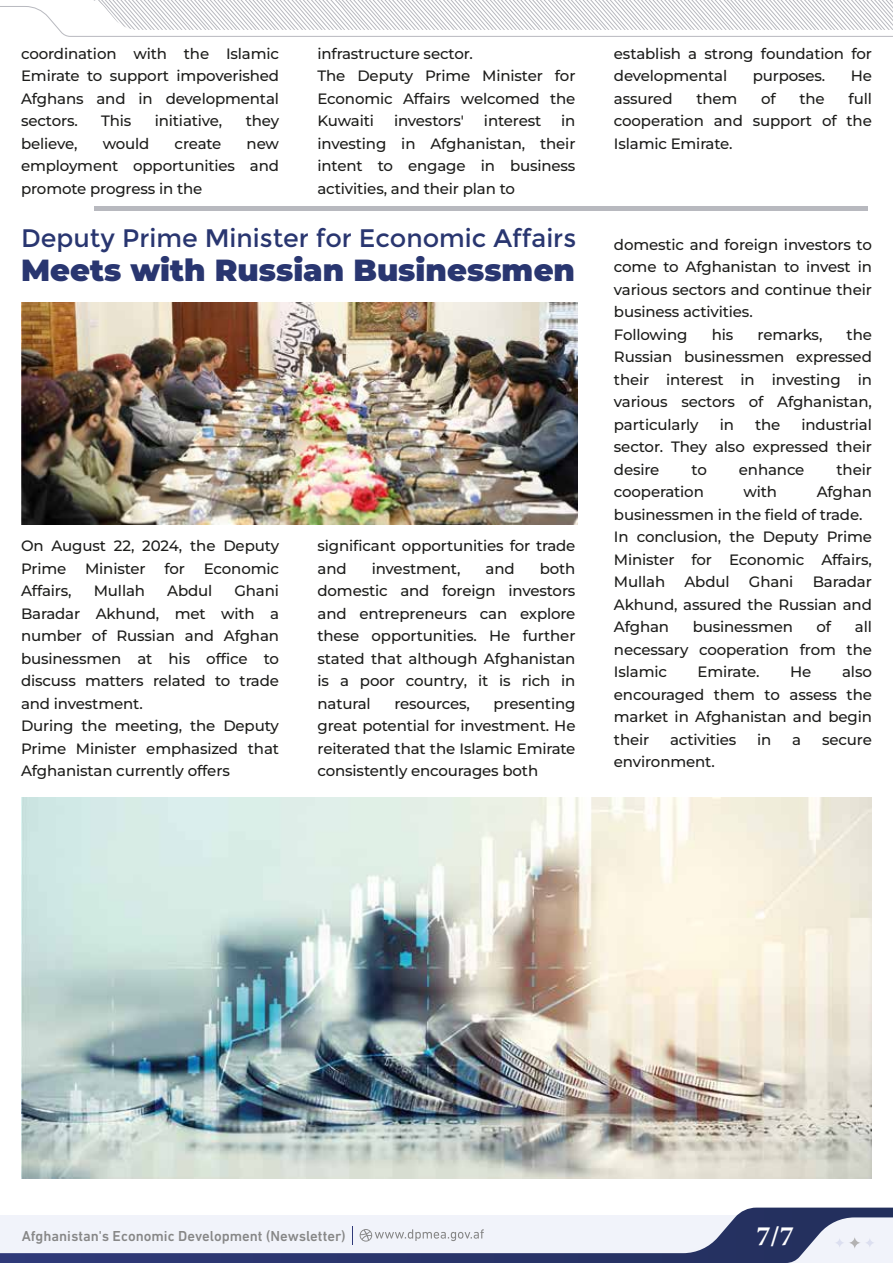
<style>
.page{position:relative;width:893px;height:1263px;background:#fff}
.page>*{position:absolute;margin:0;border:0;box-sizing:border-box;transform-origin:0 0}
.t1{font:700 33px "Bahij Lotus";color:#fff}
.t2{font:900 30.45px "Montserrat";color:#293670}
.t3{font:25.35px "Montserrat";color:#293670}
.t4{font:500 15px/22.5px "Montserrat";letter-spacing:-.01em;color:#1d1d1b;text-align:justify}
.t5{font:500 14.7px "DIN Next CYR";color:#878787}
</style>
<div class="page">
<hr style="left:95px;top:206px;width:773px;height:4px;background:#b8b9bf">
<img style="left:21px;top:303px;width:557px;height:222px">
<svg style="left:0;top:1207px;width:893px;height:56px"></svg>
<svg style="left:352px;top:1226px;width:1px;height:18px"></svg>
<svg style="left:360px;top:1229px;width:124px;height:12px"></svg>
<svg style="left:834px;top:1237px;width:11px;height:11px"></svg>
<svg style="left:864px;top:1237px;width:11px;height:11px"></svg>
<svg style="left:848px;top:1236px;width:13px;height:13px"></svg>
<svg style="left:0;top:0;width:893px;height:37px"></svg>
<img style="left:21px;top:797px;width:851px;height:382px">
<p class="t4" style="left:21px;top:42px;width:259px">coordination with the Islamic Emirate to support impoverished Afghans and in developmental sectors.</p>
<p class="t4" style="left:101px;top:109px;width:32px">This</p>
<p class="t4" style="left:155px;top:109px;width:69px">initiative,</p>
<p class="t4" style="left:246px;top:109px;width:35px">they</p>
<p class="t4" style="left:21px;top:132px;width:58px">believe,</p>
<p class="t4" style="left:103px;top:132px;width:48px">would</p>
<p class="t4" style="left:175px;top:132px;width:48px">create</p>
<p class="t4" style="left:21px;top:132px;width:259px;text-indent:226px">new employment opportunities and promote progress in the</p>
<p class="t4" style="left:317px;top:42px;width:259px;text-align:left">infrastructure sector.<br>The Deputy Prime Minister for<br>Economic Affairs welcomed the<br>Kuwaiti</p>
<p class="t4" style="left:317px;top:109px;width:259px;text-indent:244px">in investing in Afghanistan, their intent to engage in business activities, and their plan to</p>
<p class="t4" style="left:394px;top:109px;width:72px">investors'</p>
<p class="t4" style="left:484px;top:109px;width:59px">interest</p>
<h3 class="t3" style="left:21px;top:224px;width:557px">Deputy Prime Minister for Economic Affairs</h3>
<h2 class="t2" style="left:21px;top:247px;width:555px">Meets with Russian Businessmen</h2>
<p class="t4" style="left:21px;top:534px;width:259px">On August 22, 2024, the Deputy<br>Prime</p>
<p class="t4" style="left:85px;top:556px;width:62px">Minister</p>
<p class="t4" style="left:164px;top:556px;width:22px">for</p>
<p class="t4" style="left:204px;top:556px;width:77px">Economic</p>
<p class="t4" style="left:21px;top:579px;width:52px">Affairs,</p>
<p class="t4" style="left:94px;top:579px;width:53px">Mullah</p>
<p class="t4" style="left:167px;top:579px;width:47px">Abdul</p>
<p class="t4" style="left:21px;top:579px;width:259px;text-align:left;text-indent:213px">Ghani<br>Baradar Akhund, met with a number of Russian and Afghan businessmen at his office to discuss matters related to trade and investment.<br>During the meeting, the Deputy<br>Prime Minister emphasized that<br>Afghanistan currently offers</p>
<p class="t4" style="left:317px;top:534px;width:259px">significant opportunities for trade and</p>
<p class="t4" style="left:372px;top:556px;width:90px">investment,</p>
<p class="t4" style="left:486px;top:556px;width:31px">and</p>
<p class="t4" style="left:317px;top:556px;width:259px;text-indent:222px">both domestic and foreign investors and entrepreneurs can explore these opportunities. He further stated that although Afghanistan is a poor country, it is rich in natural</p>
<p class="t4" style="left:317px;top:691px;width:259px;text-indent:176px">presenting great potential for investment. He reiterated that the Islamic Emirate consistently encourages both</p>
<p class="t4" style="left:394px;top:691px;width:77px">resources,</p>
<p class="t4" style="left:614px;top:42px;width:259px">establish a strong foundation for developmental</p>
<p class="t4" style="left:753px;top:64px;width:74px">purposes.</p>
<p class="t4" style="left:851px;top:64px;width:23px">He</p>
<p class="t4" style="left:614px;top:87px;width:259px;text-indent:235px">full cooperation and support of the Islamic Emirate.</p>
<p class="t4" style="left:614px;top:87px;width:60px">assured</p>
<p class="t4" style="left:696px;top:87px;width:43px">them</p>
<p class="t4" style="left:761px;top:87px;width:16px">of</p>
<p class="t4" style="left:799px;top:87px;width:27px">the</p>
<p class="t4" style="left:614px;top:233px;width:259px;text-align:left">domestic and foreign investors to come to Afghanistan to invest in various sectors and continue their business activities.<br>Following</p>
<p class="t4" style="left:712px;top:323px;width:23px">his</p>
<p class="t4" style="left:757px;top:323px;width:66px">remarks,</p>
<p class="t4" style="left:614px;top:323px;width:259px;text-indent:233px">the Russian businessmen expressed their interest in investing in various sectors of Afghanistan, particularly</p>
<p class="t4" style="left:614px;top:413px;width:259px;text-indent:187px">industrial sector. They also expressed their desire</p>
<p class="t4" style="left:720px;top:413px;width:16px">in</p>
<p class="t4" style="left:755px;top:413px;width:27px">the</p>
<p class="t4" style="left:691px;top:458px;width:17px">to</p>
<p class="t4" style="left:739px;top:458px;width:67px">enhance</p>
<p class="t4" style="left:837px;top:458px;width:37px">their</p>
<p class="t4" style="left:614px;top:480px;width:91px">cooperation</p>
<p class="t4" style="left:743px;top:480px;width:35px">with</p>
<p class="t4" style="left:614px;top:480px;width:259px;text-align:left;text-indent:203px">Afghan businessmen in the field of trade.<br>In conclusion, the Deputy Prime<br>Minister for Economic Affairs,<br>Mullah</p>
<p class="t4" style="left:684px;top:570px;width:47px">Abdul</p>
<p class="t4" style="left:749px;top:570px;width:46px">Ghani</p>
<p class="t4" style="left:614px;top:570px;width:259px;text-indent:199px">Baradar Akhund, assured the Russian and Afghan</p>
<p class="t4" style="left:693px;top:615px;width:102px">businessmen</p>
<p class="t4" style="left:817px;top:615px;width:16px">of</p>
<p class="t4" style="left:614px;top:615px;width:259px;text-indent:241px">all necessary cooperation from the Islamic</p>
<p class="t4" style="left:698px;top:660px;width:63px">Emirate.</p>
<p class="t4" style="left:790px;top:660px;width:23px">He</p>
<p class="t4" style="left:614px;top:660px;width:259px;text-indent:228px">also encouraged them to assess the market in Afghanistan and begin their</p>
<p class="t4" style="left:670px;top:728px;width:68px">activities</p>
<p class="t4" style="left:757px;top:728px;width:16px">in</p>
<p class="t4" style="left:792px;top:728px;width:10px">a</p>
<p class="t4" style="left:822px;top:728px;width:51px">secure</p>
<p class="t4" style="left:614px;top:750px;width:102px">environment.</p>
<p class="t5" style="left:22px;top:1227px;width:325px">Afghanistan's Economic Development (Newsletter)</p>
<h1 class="t1" style="left:757px;top:1214px;width:39px">7/7</h1>
</div>
